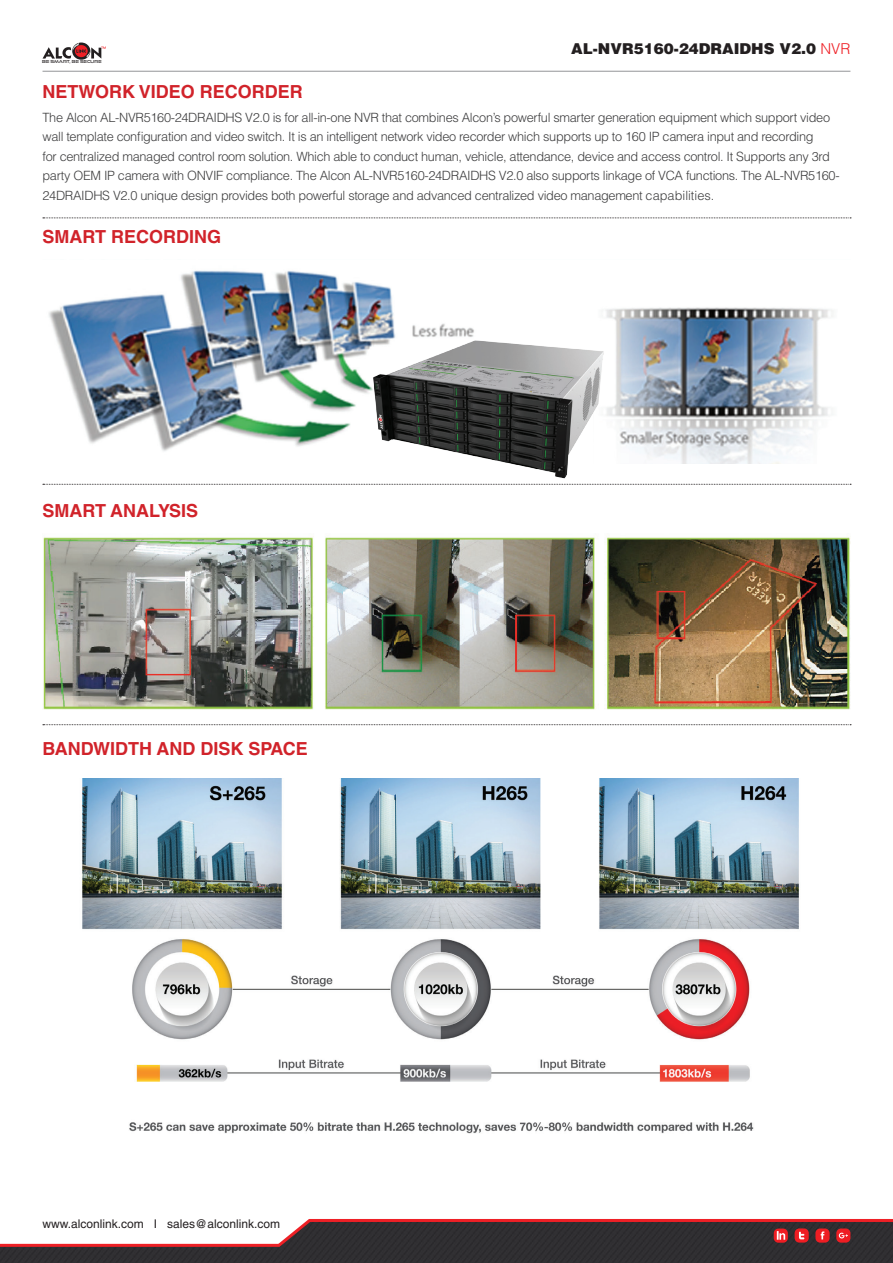
<style>
.page{position:relative;width:893px;height:1263px;background:#fff}
.page>*{position:absolute;margin:0;border:0;box-sizing:border-box;transform-origin:0 0}
.t1{font:700 18px "Helvetica LT Std";color:#d1232a}
.t2{font:900 15px "Helvetica LT Std";color:#231f20}
.t3{font:300 12.75px/19.5px "Helvetica LT Std";letter-spacing:-.025em;color:#3e3e3f}
.t4{font:12px "Helvetica LT Std";color:#231f20}
.t5{font:4.05px "Good Times Rg";color:#231f20;scale:1.05 1}
.s1{font-weight:300;color:#ee2026}
</style>
<div class="page">
<hr style="left:43px;top:71px;width:807px;height:1px;background:#939598">
<svg style="left:43px;top:43px;width:63px;height:17px"></svg>
<div style="left:0;top:1248px;width:893px;height:15px;background:#302f32"></div>
<svg style="left:0;top:1219px;width:893px;height:29px"></svg>
<svg style="left:43px;top:218px;width:808px;height:1px"></svg>
<svg style="left:43px;top:484px;width:808px;height:1px"></svg>
<svg style="left:43px;top:724px;width:808px;height:1px"></svg>
<img style="left:43px;top:537px;width:808px;height:173px">
<img style="left:82px;top:778px;width:717px;height:356px">
<img style="left:49px;top:270px;width:784px;height:193px">
<svg style="left:337px;top:362px;width:20px;height:101px"></svg>
<img style="left:357px;top:317px;width:265px;height:167px">
<p class="t5" style="left:42px;top:59px;width:58px">BE SMART, BE SECURE</p>
<p class="t2" style="left:571px;top:38px;width:281px">AL-NVR5160-24DRAIDHS V2.0 <span class="s1">NVR</span></p>
<h1 class="t1" style="left:43px;top:81px;width:210px">NETWOR K VIDEO RECORD</h1>
<h1 class="t1" style="left:278px;top:81px;width:21px">ER</h1>
<p class="t3" style="left:43px;top:107px;width:799px">The Alcon AL-NVR5160-24DRAIDHS V2.0 is for all-in-one NVR that combines Alcon’s powerful smarter generation equipment which support video wall template configuration and video switch. It is an intelligent network video recorder which supports up to 160 IP camera input and recording<br>for centralized managed control room solution. Which able to conduct human, vehicle, attendance, device and access control. It Supports any 3rd party OEM IP camera with ONVIF compliance. The Alcon AL-NVR5160-24DRAIDHS V2.0 also supports linkage of VCA functions. The AL-NVR5160- 24DRAIDHS V2.0 unique design provides both powerful storage and advanced centralized video management capabilities.</p>
<h1 class="t1" style="left:43px;top:226px;width:120px">SMART RECORDING</h1>
<h1 class="t1" style="left:43px;top:500px;width:94px">SMART ANAL</h1>
<h1 class="t1" style="left:158px;top:500px;width:22px">YSIS</h1>
<h1 class="t1" style="left:43px;top:737px;width:27px">BAND</h1>
<h1 class="t1" style="left:93px;top:737px;width:28px">WIDTHANDDIS</h1>
<h1 class="t1" style="left:230px;top:737px;width:24px">K SPA</h1>
<h1 class="t1" style="left:283px;top:737px;width:27px">CE</h1>
<p class="t4" style="left:43px;top:1216px;width:239px">www.alconlink.com I sales@alconlink.com</p>
</div>
